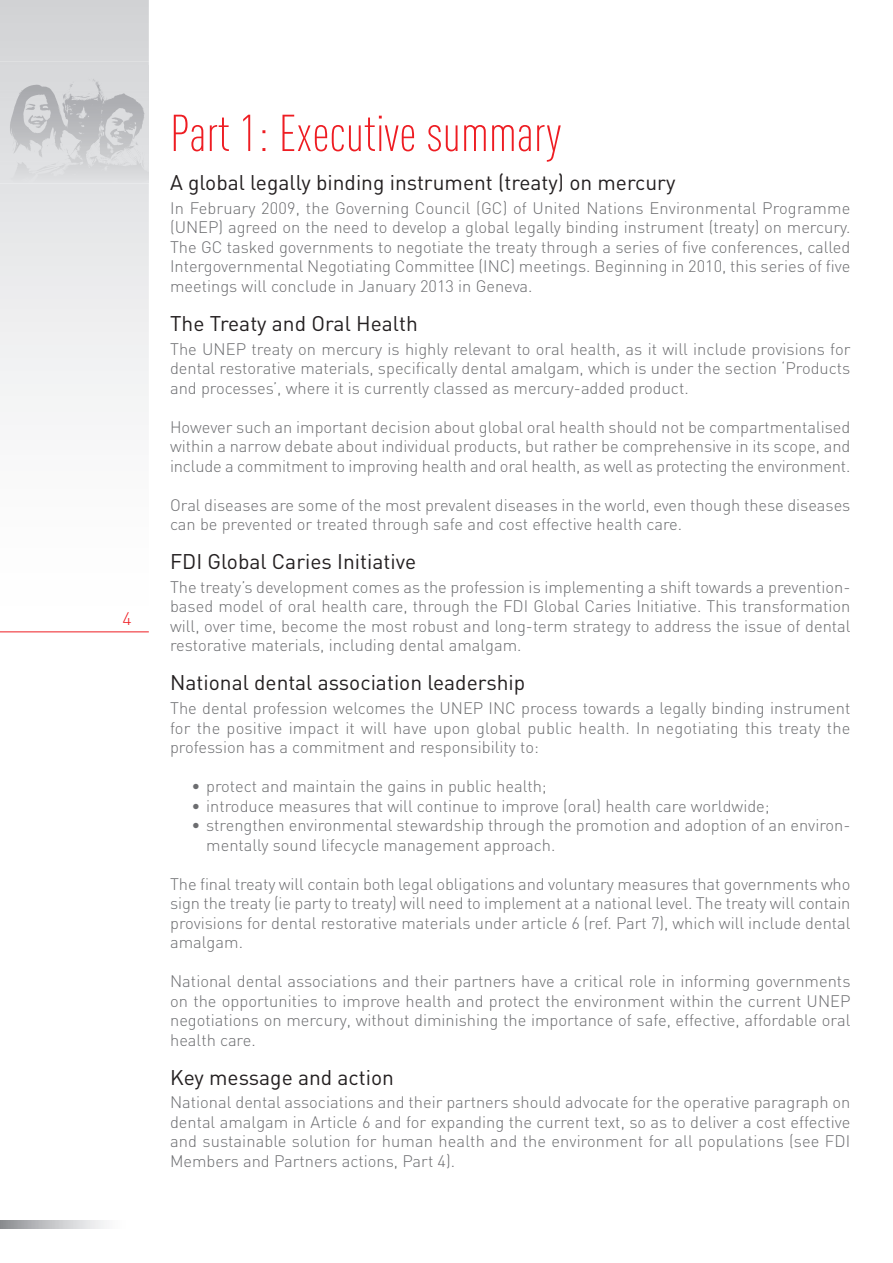
<style>
.page{position:relative;width:893px;height:1263px;background:#fff}
.page>*{position:absolute;margin:0;border:0;box-sizing:border-box;transform-origin:0 0}
.t1{font:300 51px "DIN Cond";color:#ee1d23}
.t2{font:21px "DIN";color:#231f20}
.t3{font:300 18px "DIN";color:#ee1d23}
.t4{font:300 16.5px/19.5px "DIN";color:#6c6d70;text-align:justify}
</style>
<div class="page">
<svg style="left:0;top:1220px;width:105px;height:9px"></svg>
<svg style="left:0;top:0;width:149px;height:412px"></svg>
<img style="left:0;top:62px;width:149px;height:122px">
<img style="left:0;top:66px;width:149px;height:117px">
<hr style="left:0;top:631px;width:149px;height:1px;background:#ee1d23">
<p class="t3" style="left:123px;top:608px;width:11px">4</p>
<h1 class="t1" style="left:170px;top:115px;width:392px">Part 1: Executive summary</h1>
<p class="t2" style="left:170px;top:170px;width:507px">A global legally binding instrument (treaty) on mercury</p>
<p class="t4" style="left:170px;top:198px;width:682px">In February 2009, the Governing Council (GC) of United Nations Environmental Programme (UNEP) agreed on the need to develop a global legally binding instrument (treaty) on mercury.<br>The GC tasked governments to negotiate the treaty through a series of five conferences, called Intergovernmental Negotiating Committee (INC) meetings. Beginning in 2010, this series of five meetings will conclude in January 2013 in Geneva.</p>
<p class="t2" style="left:170px;top:311px;width:249px">The Treaty and Oral Health</p>
<p class="t4" style="left:170px;top:339px;width:682px">The UNEP treaty on mercury is highly relevant to oral health, as it will include provisions for dental restorative materials, specifically dental amalgam, which is under the section ‘Products and processes’, where it is currently classed as mercury-added product.</p>
<p class="t4" style="left:170px;top:417px;width:682px">However such an important decision about global oral health should not be compartmentalised within a narrow debate about individual products, but rather be comprehensive in its scope, and include a commitment to improving health and oral health, as well as protecting the environment.</p>
<p class="t4" style="left:170px;top:495px;width:682px">Oral diseases are some of the most prevalent diseases in the world, even though these diseases can be prevented or treated through safe and cost effective health care.</p>
<p class="t2" style="left:170px;top:549px;width:248px">FDI Global Caries Initiative</p>
<p class="t4" style="left:170px;top:577px;width:682px">The treaty’s development comes as the profession is implementing a shift towards a prevention&shy;based model of oral health care, through the FDI Global Caries Initiative. This transformation will, over time, become the most robust and long-term strategy to address the issue of dental restorative materials, including dental amalgam.</p>
<p class="t2" style="left:170px;top:671px;width:357px">National dental association leadership</p>
<p class="t4" style="left:170px;top:699px;width:682px">The dental profession welcomes the UNEP INC process towards a legally binding instrument for the positive impact it will have upon global public health. In negotiating this treaty the profession has a commitment and responsibility to:</p>
<p class="t4" style="left:191px;top:777px;width:357px">• protect and maintain the gains in public health;</p>
<p class="t4" style="left:191px;top:796px;width:580px">• introduce measures that will continue to improve (oral) health care worldwide;</p>
<p class="t4" style="left:206px;top:816px;width:646px;text-indent:-15px">• strengthen environmental stewardship through the promotion and adoption of an environ&shy;mentally sound lifecycle management approach.</p>
<p class="t4" style="left:170px;top:874px;width:682px">The final treaty will contain both legal obligations and voluntary measures that governments who sign the treaty (ie party to treaty) will need to implement at a national level. The treaty will contain provisions for dental restorative materials under article 6 (ref. Part 7), which will include dental amalgam.</p>
<p class="t4" style="left:170px;top:972px;width:682px">National dental associations and their partners have a critical role in informing governments on the opportunities to improve health and protect the environment within the current UNEP negotiations on mercury, without diminishing the importance of safe, effective, affordable oral health care.</p>
<p class="t2" style="left:170px;top:1065px;width:225px">Key message and action</p>
<p class="t4" style="left:170px;top:1093px;width:682px">National dental associations and their partners should advocate for the operative paragraph on dental amalgam in Article 6 and for expanding the current text, so as to deliver a cost effective and sustainable solution for human health and the environment for all populations (see FDI Members and Partners actions, Part 4).</p>
</div>
